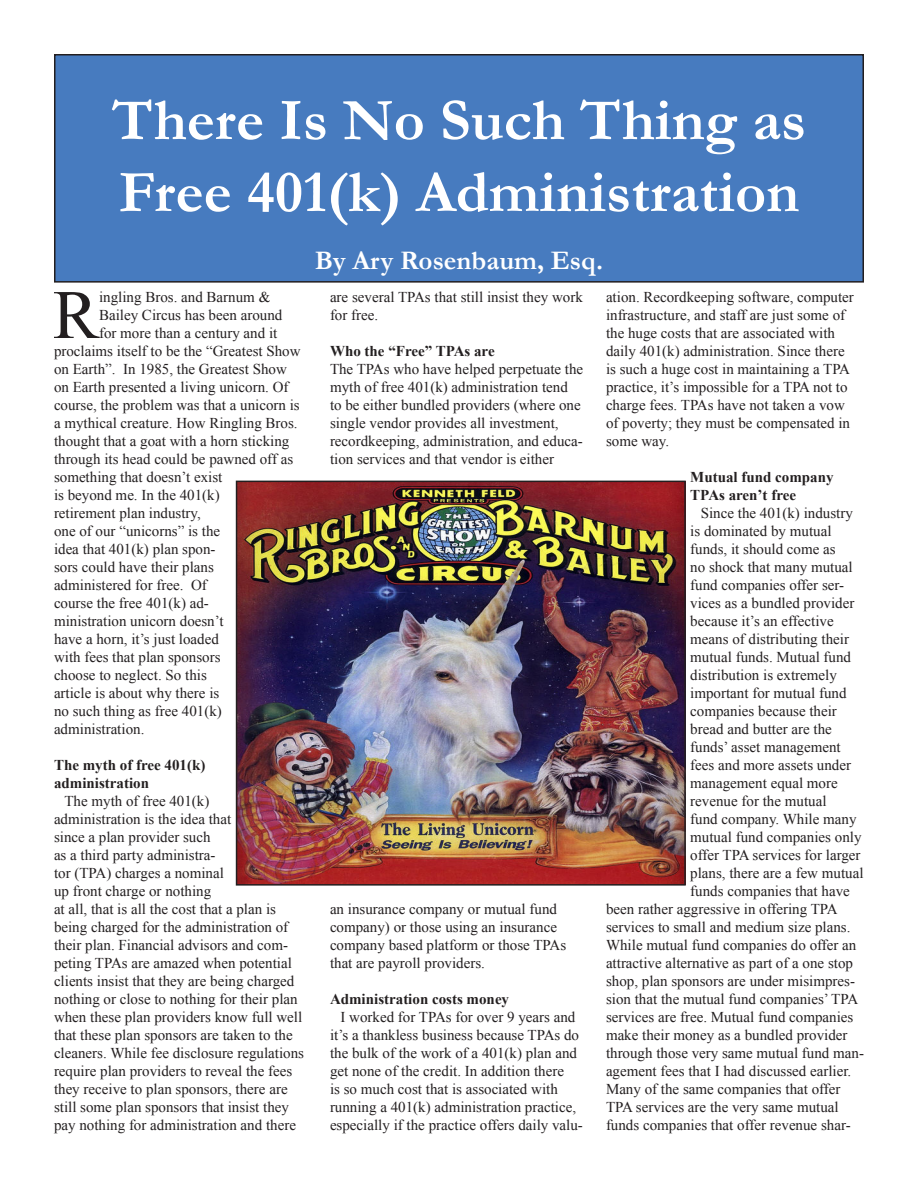
<style>
.page{position:relative;width:918px;height:1188px;background:#fff}
.page>*{position:absolute;margin:0;border:0;box-sizing:border-box;transform-origin:0 0}
.t1{font:69.3px "Times New Roman";color:#231f20}
.t2{font:700 60px "Garamond";color:#fff}
.t3{font:700 27px "Garamond";color:#fff}
.t4{font:15px/18px "Times New Roman";color:#231f20}
.t5{font:700 15px/18px "Times New Roman";color:#231f20}
</style>
<div class="page">
<div style="left:55px;top:55px;width:808px;height:227px;background:#477bbf"></div>
<div style="left:54px;top:54px;width:810px;height:229px;border:2px solid #231f20"></div>
<img style="left:239px;top:484px;width:444px;height:399px">
<div style="left:236px;top:481px;width:450px;height:405px;border:2px solid #231f20"></div>
<p class="t2" style="left:112px;top:80px;width:696px">There Is No Such Thing as</p>
<p class="t2" style="left:119px;top:152px;width:682px">Free 401(k) Administration</p>
<p class="t3" style="left:315px;top:242px;width:290px">By Ary Rosenbaum, Esq.</p>
<p class="t1" style="left:53px;top:268px;width:48px">R</p>
<p class="t4" style="left:99px;top:288px;width:173px">ingling Bros. and Barnum &amp;</p>
<p class="t4" style="left:99px;top:306px;width:185px">Bailey Circus has been around</p>
<p class="t4" style="left:99px;top:324px;width:180px">for more than a century and it</p>
<p class="t4" style="left:54px;top:342px;width:248px">proclaims itself to be the “Greatest Show</p>
<p class="t4" style="left:54px;top:360px;width:234px">on Earth”. In 1985, the Greatest Show</p>
<p class="t4" style="left:54px;top:378px;width:236px">on Earth presented a living unicorn. Of</p>
<p class="t4" style="left:54px;top:396px;width:247px">course, the problem was that a unicorn is</p>
<p class="t4" style="left:54px;top:414px;width:245px">a mythical creature. How Ringling Bros.</p>
<p class="t4" style="left:54px;top:432px;width:237px">thought that a goat with a horn sticking</p>
<p class="t4" style="left:54px;top:450px;width:241px">through its head could be pawned off as</p>
<p class="t4" style="left:54px;top:468px;width:170px">something that doesn’t exist</p>
<p class="t4" style="left:54px;top:486px;width:167px">is beyond me. In the 401(k)</p>
<p class="t4" style="left:54px;top:504px;width:148px">retirement plan industry,</p>
<p class="t4" style="left:54px;top:522px;width:168px">one of our “unicorns” is the</p>
<p class="t4" style="left:54px;top:540px;width:163px">idea that 401(k) plan spon-</p>
<p class="t4" style="left:54px;top:558px;width:161px">sors could have their plans</p>
<p class="t4" style="left:54px;top:576px;width:154px">administered for free. Of</p>
<p class="t4" style="left:54px;top:594px;width:156px">course the free 401(k) ad-</p>
<p class="t4" style="left:54px;top:612px;width:171px">ministration unicorn doesn’t</p>
<p class="t4" style="left:54px;top:630px;width:166px">have a horn, it’s just loaded</p>
<p class="t4" style="left:54px;top:648px;width:168px">with fees that plan sponsors</p>
<p class="t4" style="left:54px;top:666px;width:154px">choose to neglect. So this</p>
<p class="t4" style="left:54px;top:684px;width:167px">article is about why there is</p>
<p class="t4" style="left:54px;top:702px;width:169px">no such thing as free 401(k)</p>
<p class="t4" style="left:54px;top:720px;width:92px">administration.</p>
<p class="t5" style="left:54px;top:756px;width:153px">The myth of free 401(k) administration</p>
<p class="t4" style="left:54px;top:792px;width:252px;text-indent:10px">The myth of free 401(k)<br>administration is the idea that<br>since a plan provider such<br>as a third party administra-<br>tor (TPA) charges a nominal<br>up front charge or nothing<br>at all, that is all the cost that a plan is being charged for the administration of their plan. Financial advisors and com&shy;peting TPAs are amazed when potential clients insist that they are being charged nothing or close to nothing for their plan when these plan providers know full well that these plan sponsors are taken to the cleaners. While fee disclosure regulations require plan providers to reveal the fees they receive to plan sponsors, there are still some plan sponsors that insist they pay nothing for administration and there</p>
<p class="t4" style="left:330px;top:288px;width:254px">are several TPAs that still insist they work for free.</p>
<p class="t5" style="left:330px;top:342px;width:166px">Who the “Free” TPAs are</p>
<p class="t4" style="left:330px;top:360px;width:255px">The TPAs who have helped perpetuate the myth of free 401(k) administration tend to be either bundled providers (where one single vendor provides all investment, recordkeeping, administration, and educa&shy;tion services and that vendor is either</p>
<p class="t4" style="left:330px;top:900px;width:238px">an insurance company or mutual fund company) or those using an insurance company based platform or those TPAs that are payroll providers.</p>
<p class="t5" style="left:330px;top:990px;width:181px">Administration costs money</p>
<p class="t4" style="left:330px;top:1008px;width:254px;text-indent:10px">I worked for TPAs for over 9 years and it’s a thankless business because TPAs do the bulk of the work of a 401(k) plan and get none of the credit. In addition there<br>is so much cost that is associated with running a 401(k) administration practice, especially if the practice offers daily valu-</p>
<p class="t4" style="left:606px;top:288px;width:249px">ation. Recordkeeping software, computer infrastructure, and staff are just some of the huge costs that are associated with daily 401(k) administration. Since there is such a huge cost in maintaining a TPA practice, it’s impossible for a TPA not to charge fees. TPAs have not taken a vow of poverty; they must be compensated in some way.</p>
<p class="t5" style="left:690px;top:468px;width:145px">Mutual fund company<br>TPAs aren’t free</p>
<p class="t4" style="left:701px;top:504px;width:154px">Since the 401(k) industry</p>
<p class="t4" style="left:690px;top:522px;width:143px">is dominated by mutual</p>
<p class="t4" style="left:690px;top:540px;width:147px">funds, it should come as</p>
<p class="t4" style="left:690px;top:558px;width:164px">no shock that many mutual</p>
<p class="t4" style="left:690px;top:576px;width:155px">fund companies offer ser-</p>
<p class="t4" style="left:690px;top:594px;width:166px">vices as a bundled provider</p>
<p class="t4" style="left:690px;top:612px;width:145px">because it’s an effective</p>
<p class="t4" style="left:690px;top:630px;width:160px">means of distributing their</p>
<p class="t4" style="left:690px;top:648px;width:162px">mutual funds. Mutual fund</p>
<p class="t4" style="left:690px;top:666px;width:148px">distribution is extremely</p>
<p class="t4" style="left:690px;top:684px;width:158px">important for mutual fund</p>
<p class="t4" style="left:690px;top:702px;width:148px">companies because their</p>
<p class="t4" style="left:690px;top:720px;width:143px">bread and butter are the</p>
<p class="t4" style="left:690px;top:738px;width:152px">funds’ asset management</p>
<p class="t4" style="left:690px;top:756px;width:162px">fees and more assets under</p>
<p class="t4" style="left:690px;top:774px;width:149px">management equal more</p>
<p class="t4" style="left:690px;top:792px;width:138px">revenue for the mutual</p>
<p class="t4" style="left:690px;top:810px;width:168px">fund company. While many</p>
<p class="t4" style="left:690px;top:828px;width:173px">mutual fund companies only</p>
<p class="t4" style="left:690px;top:846px;width:172px">offer TPA services for larger</p>
<p class="t4" style="left:690px;top:864px;width:175px">plans, there are a few mutual</p>
<p class="t4" style="left:690px;top:882px;width:161px">funds companies that have</p>
<p class="t4" style="left:606px;top:900px;width:233px">been rather aggressive in offering TPA</p>
<p class="t4" style="left:606px;top:918px;width:246px">services to small and medium size plans.</p>
<p class="t4" style="left:606px;top:936px;width:252px">While mutual fund companies do offer an</p>
<p class="t4" style="left:606px;top:954px;width:249px">attractive alternative as part of a one stop</p>
<p class="t4" style="left:606px;top:972px;width:251px">shop, plan sponsors are under misimpres-</p>
<p class="t4" style="left:606px;top:990px;width:254px">sion that the mutual fund companies’ TPA</p>
<p class="t4" style="left:606px;top:1008px;width:249px">services are free. Mutual fund companies</p>
<p class="t4" style="left:606px;top:1026px;width:243px">make their money as a bundled provider</p>
<p class="t4" style="left:606px;top:1044px;width:259px">through those very same mutual fund man-</p>
<p class="t4" style="left:606px;top:1062px;width:247px">agement fees that I had discussed earlier.</p>
<p class="t4" style="left:606px;top:1080px;width:236px">Many of the same companies that offer</p>
<p class="t4" style="left:606px;top:1098px;width:234px">TPA services are the very same mutual</p>
<p class="t4" style="left:606px;top:1116px;width:246px">funds companies that offer revenue shar-</p>
</div>
